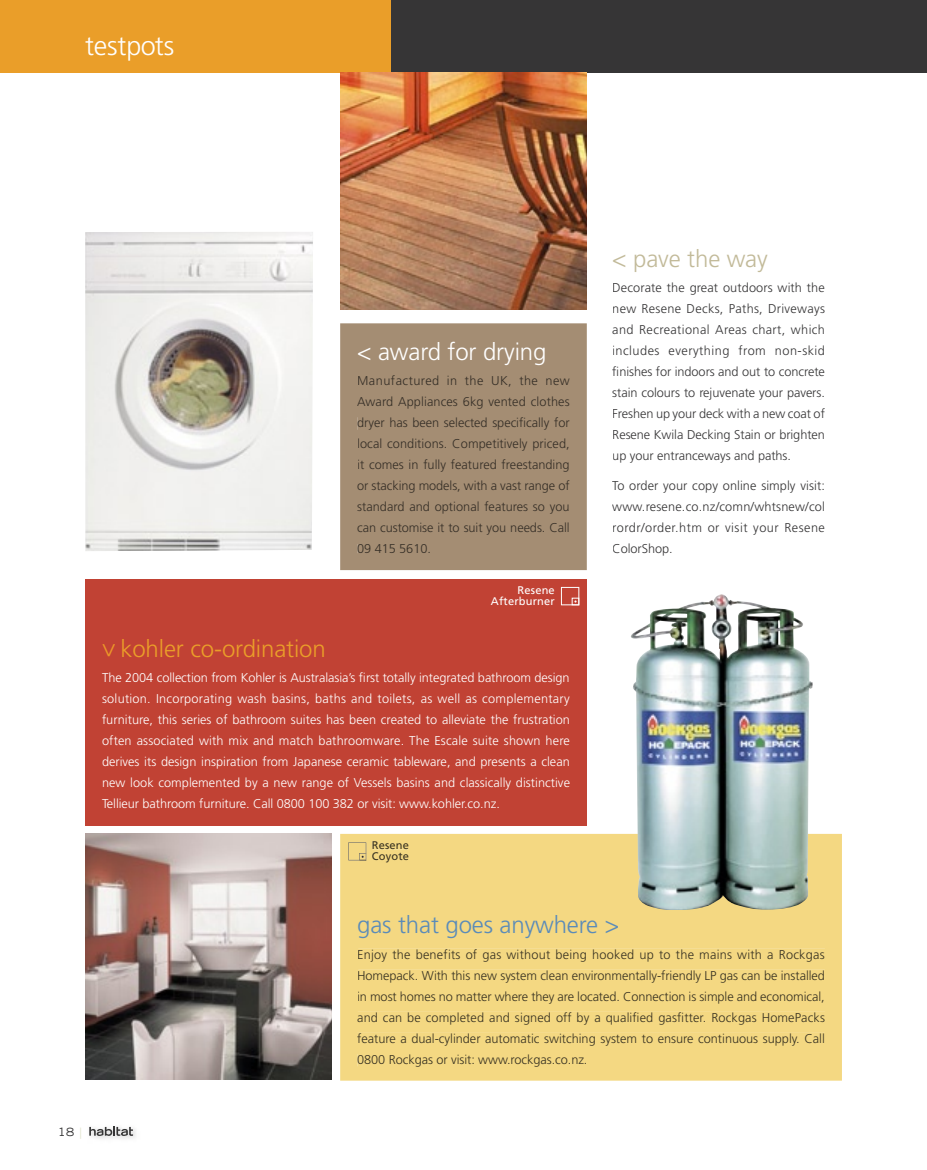
<style>
.page{position:relative;width:927px;height:1170px;background:#fff}
.page>*{position:absolute;margin:0;border:0;box-sizing:border-box;transform-origin:0 0}
.t1{font:300 27px "Frutiger";letter-spacing:-.005em;color:#fff}
.t2{font:300 24px "Frutiger";letter-spacing:-.005em;color:#5a8bb9}
.t3{font:300 24px "Frutiger";letter-spacing:-.005em;color:#ea9e29}
.t4{font:300 24px "Frutiger";letter-spacing:-.005em;color:#fff}
.t5{font:300 24px "Frutiger";letter-spacing:-.005em;color:#c2ba99}
.t6{font:300 24px "Frutiger";color:#eb9728}
.t7{font:300 12.75px/21px "Frutiger";letter-spacing:-.005em;color:#fff;text-align:justify}
.t8{font:300 12.75px/21px "Frutiger";letter-spacing:-.005em;color:#363536;text-align:justify}
.t9{font:300 12.75px/21px "Frutiger";letter-spacing:-.005em;color:#383222;text-align:justify}
.t10{font:300 12.75px/21px "Frutiger";letter-spacing:-.005em;color:#362f27;text-align:justify}
.t11{font:expanded 11.25px "Trade Gothic LH";color:#363536}
.t12{font:11.1px/11.1px "Frutiger";letter-spacing:.015em;color:#fff;text-align:right}
.t13{font:11.1px/11.1px "Frutiger";letter-spacing:.015em;color:#383222}
.s1{color:#dfe2ca}
</style>
<div class="page">
<div style="left:85px;top:578px;width:502px;height:247px;background:#c14234"></div>
<div style="left:340px;top:323px;width:247px;height:247px;background:#a48d73"></div>
<div style="left:358px;top:375px;width:212px;height:11px;background:#a48d73"></div>
<div style="left:357px;top:396px;width:213px;height:13px;background:#a48d73"></div>
<div style="left:358px;top:417px;width:212px;height:13px;background:#a48d73"></div>
<div style="left:358px;top:438px;width:212px;height:13px;background:#a48d73"></div>
<div style="left:358px;top:459px;width:212px;height:13px;background:#a48d73"></div>
<div style="left:358px;top:480px;width:212px;height:13px;background:#a48d73"></div>
<div style="left:358px;top:501px;width:212px;height:13px;background:#a48d73"></div>
<div style="left:358px;top:522px;width:212px;height:13px;background:#a48d73"></div>
<div style="left:358px;top:544px;width:72px;height:9px;background:#a48d73"></div>
<img style="left:85px;top:833px;width:247px;height:246px">
<div style="left:340px;top:833px;width:502px;height:247px;background:#f4d882"></div>
<div style="left:358px;top:948px;width:467px;height:13px;background:#f4d882"></div>
<div style="left:358px;top:969px;width:467px;height:13px;background:#f4d882"></div>
<div style="left:358px;top:990px;width:467px;height:13px;background:#f4d882"></div>
<div style="left:358px;top:1011px;width:467px;height:13px;background:#f4d882"></div>
<div style="left:357px;top:1032px;width:468px;height:13px;background:#f4d882"></div>
<div style="left:358px;top:1053px;width:228px;height:13px;background:#f4d882"></div>
<img style="left:631px;top:594px;width:181px;height:315px">
<img style="left:85px;top:232px;width:228px;height:319px">
<div style="left:0;top:0;width:927px;height:72px;background:#363536"></div>
<div style="left:0;top:0;width:391px;height:72px;background:#ea9e29"></div>
<div style="left:561px;top:587px;width:18px;height:18px;border:1px solid #fff"></div>
<div style="left:572px;top:598px;width:7px;height:7px;border:1px solid #fff"></div>
<img style="left:340px;top:72px;width:247px;height:237px">
<div style="left:373px;top:841px;width:36px;height:8px;background:#f4d882"></div>
<div style="left:372px;top:852px;width:37px;height:10px;background:#f4d882"></div>
<svg style="left:348px;top:842px;width:18px;height:18px"></svg>
<img style="left:89px;top:1129px;width:47px;height:10px">
<svg style="left:89px;top:1126px;width:44px;height:9px"></svg>
<h1 class="t1" style="left:85px;top:31px;width:91px">testpots</h1>
<h2 class="t4" style="left:357px;top:338px;width:191px">&lt; award for drying</h2>
<p class="t10" style="left:357px;top:370px;width:214px">Manufactured in the UK, the new Award Appliances 6kg vented clothes dryer has been selected specifically for local conditions. Competitively priced, it comes in fully featured freestanding or stacking models, with a vast range of standard and optional features so you can customise it to suit you needs. Call 09 415 5610.</p>
<p class="t12" style="left:491px;top:584px;width:65px">Resene<br>Afterburner</p>
<h2 class="t6" style="left:125px;top:642px;width:16px;rotate:90deg">&gt;</h2>
<h2 class="t3" style="left:121px;top:635px;width:207px">kohler co-ordination</h2>
<p class="t7" style="left:102px;top:667px;width:469px">The 2004 collection from Kohler is Australasia’s first totally integrated bathroom design solution. Incorporating wash basins, baths and toilets, as well as complementary furniture, this series of bathroom suites has been created to alleviate the frustration often associated with mix and match bathroomware. The Escale suite shown here derives its design inspiration from Japanese ceramic tableware, and presents a clean new look complemented by a new range of Vessels basins and classically distinctive Tellieur bathroom furniture. Call 0800 100 382 or visit: www.kohler.co.nz.</p>
<p class="t13" style="left:372px;top:839px;width:39px">Resene<br>Coyote</p>
<h2 class="t5" style="left:612px;top:245px;width:157px">&lt; pave the way</h2>
<p class="t8" style="left:612px;top:277px;width:214px">Decorate the great outdoors with the new Resene Decks, Paths, Driveways and Recreational Areas chart, which includes everything from non-skid finishes for indoors and out to concrete stain colours to rejuvenate your pavers.<br>Freshen up your deck with a new coat of Resene Kwila Decking Stain or brighten up your entranceways and paths.</p>
<p class="t8" style="left:612px;top:475px;width:214px">To order your copy online simply visit: www.resene.co.nz/comn/whtsnew/col rordr/order.htm or visit your Resene ColorShop.</p>
<p class="t11" style="left:58px;top:1124px;width:26px">18 <span class="s1">|</span></p>
<h2 class="t2" style="left:357px;top:911px;width:263px">gas that goes anywhere &gt;</h2>
<p class="t9" style="left:357px;top:943px;width:469px">Enjoy the benefits of gas without being hooked up to the mains with a Rockgas Homepack. With this new system clean environmentally-friendly LP gas can be installed in most homes no matter where they are located. Connection is simple and economical, and can be completed and signed off by a qualified gasfitter. Rockgas HomePacks feature a dual-cylinder automatic switching system to ensure continuous supply. Call 0800 Rockgas or visit: www.rockgas.co.nz.</p>
</div>
